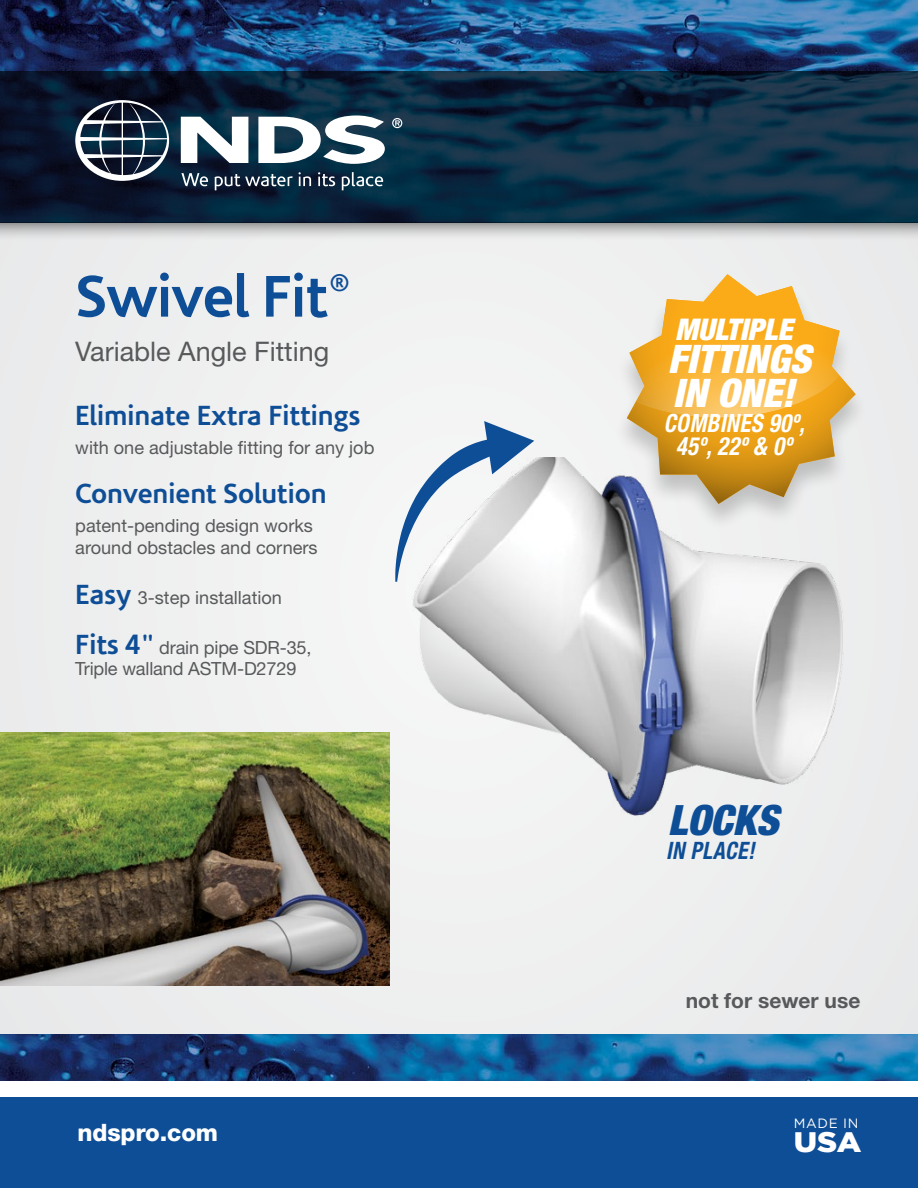
<style>
.page{position:relative;width:918px;height:1188px;background:#eeefef}
.page>*{position:absolute;margin:0;border:0;box-sizing:border-box;transform-origin:0 0}
.t1{font:700 59.4px "Corisande";letter-spacing:-.02em;color:#0e4e96}
.t2{font:italic 900 condensed 41.85px "Helvetica Neue LT";color:#0e4e96}
.t3{font:italic 900 condensed 39.3px/33px "Helvetica Neue LT";color:#fff}
.t4{font:italic 900 condensed 30px "Helvetica Neue LT";color:#fff}
.t5{font:900 28.2px "Gotham";color:#fff;scale:1.1 1}
.t6{font:700 28.05px "Corisande";letter-spacing:-.01em;color:#0e4e96}
.t7{font:27px "Helvetica Neue LT";color:#58595b}
.t8{font:italic 700 condensed 25.2px/23.7px "Helvetica Neue LT";letter-spacing:.02em;color:#fff;text-align:center;scale:.9 1}
.t9{font:700 24.3px "Corisande";color:#0e4e96}
.t10{font:800 24px "Helvetica Neue LT";letter-spacing:-.005em;color:#fff}
.t11{font:italic 700 condensed 24px "Helvetica Neue LT";letter-spacing:.02em;color:#0e4e96;scale:.9 1}
.t12{font:700 21px "Helvetica Neue LT";color:#58595b}
.t13{font:18.15px/21.5px "Helvetica Neue LT";color:#58595b}
.t14{font:13.5px "Gotham";letter-spacing:.05em;color:#fff}
.s1{font-family:"Corisande";font-weight:700;font-size:28.05px;color:#0e4e96}
</style>
<div class="page">
<img style="left:0;top:1035px;width:918px;height:46px">
<img style="left:0;top:0;width:918px;height:71px">
<svg style="left:0;top:71px;width:918px;height:152px;background:#0c283e"></svg>
<svg style="left:0;top:223px;width:918px;height:15px"></svg>
<div style="left:0;top:1095px;width:918px;height:93px;background:#0e4e96"></div>
<div style="left:0;top:1081px;width:918px;height:16px;background:#fff"></div>
<img style="left:0;top:733px;width:389px;height:252px">
<img style="left:413px;top:457px;width:431px;height:359px">
<svg style="left:395px;top:421px;width:139px;height:161px"></svg>
<div style="left:613px;top:275px;width:256px;height:257px;background:#000;opacity:.2"></div>
<svg style="left:627px;top:275px;width:229px;height:229px"></svg>
<svg style="left:627px;top:274px;width:226px;height:144px"></svg>
<svg style="left:181px;top:117px;width:67px;height:46px;background:#b2bdc4"></svg>
<svg style="left:258px;top:115px;width:127px;height:49px;background:#98a9b2"></svg>
<svg style="left:392px;top:118px;width:10px;height:10px"></svg>
<svg style="left:75px;top:100px;width:94px;height:81px;background:#465364"></svg>
<svg style="left:181px;top:173px;width:27px;height:13px"></svg>
<svg style="left:215px;top:174px;width:78px;height:16px"></svg>
<svg style="left:299px;top:172px;width:12px;height:14px"></svg>
<svg style="left:318px;top:172px;width:17px;height:14px"></svg>
<svg style="left:342px;top:172px;width:41px;height:18px"></svg>
<h1 class="t1" style="left:75px;top:262px;width:255px">Swivel Fit</h1>
<h3 class="t9" style="left:330px;top:268px;width:21px">®</h3>
<h3 class="t7" style="left:75px;top:335px;width:256px">Variable Angle Fitting</h3>
<h3 class="t6" style="left:75px;top:399px;width:287px">Eliminate Extra Fittings</h3>
<p class="t13" style="left:75px;top:436px;width:301px">with one adjustable fitting for any job</p>
<h3 class="t6" style="left:75px;top:478px;width:253px">Convenient Solution</h3>
<p class="t13" style="left:75px;top:515px;width:244px">patent-pending design works around obstacles and corners</p>
<p class="t13" style="left:75px;top:586px;width:208px"><span class="s1">Easy</span> 3-step installation</p>
<p class="t13" style="left:75px;top:636px;width:238px"><span class="s1">Fits 4"</span> drain pipe SDR-35,<br>Triple walland ASTM-D2729</p>
<h3 class="t4" style="left:675px;top:311px;width:119px">MULTIPLE</h3>
<h3 class="t3" style="left:668px;top:342px;width:144px">FITTINGS<br>IN ONE!</h3>
<h3 class="t8" style="left:664px;top:411px;width:158px">COMBINES 90º,<br>45º, 22º &amp; 0º</h3>
<h2 class="t2" style="left:668px;top:794px;width:112px">LOCKS</h2>
<h3 class="t11" style="left:666px;top:836px;width:100px">IN PLACE!</h3>
<p class="t12" style="left:686px;top:987px;width:176px">not for sewer use</p>
<p class="t14" style="left:794px;top:1114px;width:66px">MADE IN</p>
<h3 class="t10" style="left:77px;top:1118px;width:142px">ndspro.com</h3>
<h3 class="t5" style="left:794px;top:1125px;width:63px">USA</h3>
</div>
